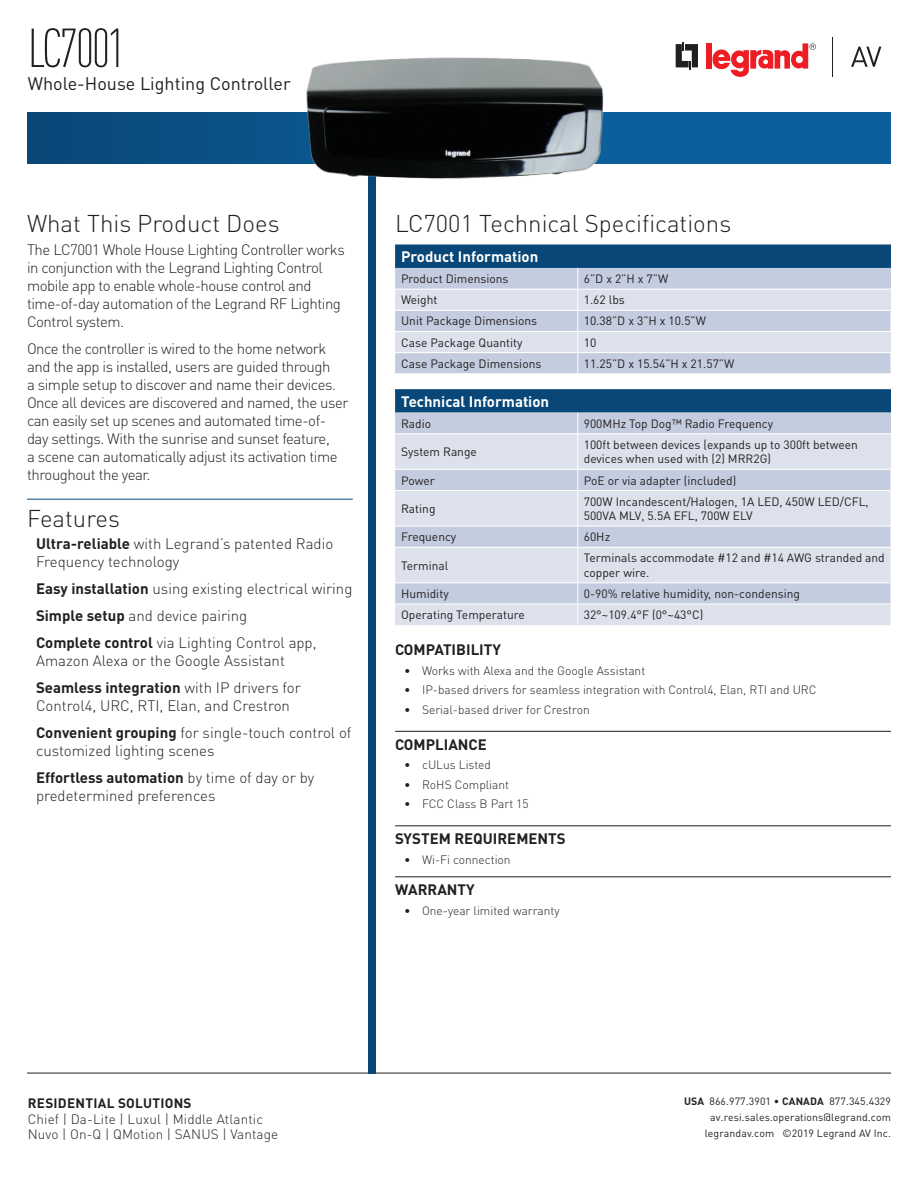
<style>
.page{position:relative;width:918px;height:1188px;background:#fff}
.page>*{position:absolute;margin:0;border:0;box-sizing:border-box;transform-origin:0 0}
.t1{font:300 condensed 54px "DINOT";letter-spacing:-.05em;color:#231f20}
.t2{font:300 24px "DINOT";color:#231f20}
.t3{font:18px "DINOT";color:#231f20}
.t4{font:300 15px/18px "DINOT";letter-spacing:-.03em;color:#231f20}
.t5{font:300 15px/27px "DINOT";color:#231f20}
.t6{font:700 15px "DINOT";color:#231f20}
.t7{font:700 15px "DINOT";color:#fff}
.t8{font:300 13.5px/15px "DINOT";letter-spacing:.01em;color:#231f20}
.t9{font:700 13.5px "DINOT";letter-spacing:.02em;color:#231f20}
.t10{font:12px/14.4px "DINOT";color:#231f20}
.t11{font:300 12px "DINOT";color:#231f20}
.t12{font:10.5px/15.6px "DINOT";letter-spacing:.01em;color:#231f20;text-align:right}
.s1{font-weight:700}
</style>
<div class="page">
<hr style="left:27px;top:1073px;width:864px;height:1px;background:#231f20">
<svg style="left:676px;top:42px;width:22px;height:27px"></svg>
<div style="left:706px;top:43px;width:6px;height:26px;background:#ee1d23"></div>
<svg style="left:713px;top:43px;width:103px;height:34px"></svg>
<hr style="left:832px;top:37px;width:1px;height:40px;background:#231f20">
<svg style="left:851px;top:47px;width:30px;height:20px"></svg>
<svg style="left:27px;top:113px;width:864px;height:51px;background:#0a568e"></svg>
<div style="left:368px;top:166px;width:7px;height:907px;background:#084777"></div>
<hr style="left:395px;top:731px;width:496px;height:1px;background:#231f20">
<hr style="left:395px;top:825px;width:496px;height:1px;background:#231f20">
<hr style="left:395px;top:876px;width:496px;height:1px;background:#231f20">
<svg style="left:395px;top:244px;width:496px;height:129px;background:#a9bad0"></svg>
<hr style="left:395px;top:310px;width:183px;height:1px;background:#fff">
<hr style="left:578px;top:310px;width:313px;height:1px;background:#fff">
<hr style="left:395px;top:331px;width:183px;height:1px;background:#fff">
<hr style="left:578px;top:331px;width:313px;height:1px;background:#fff">
<hr style="left:395px;top:352px;width:183px;height:1px;background:#fff">
<hr style="left:578px;top:352px;width:313px;height:1px;background:#fff">
<svg style="left:395px;top:434px;width:496px;height:191px;background:#d4dae7"></svg>
<svg style="left:395px;top:389px;width:496px;height:44px;background:#6186a8"></svg>
<hr style="left:577px;top:434px;width:1px;height:35px;background:#fff">
<svg style="left:577px;top:470px;width:1px;height:20px"></svg>
<hr style="left:577px;top:491px;width:1px;height:35px;background:#fff">
<svg style="left:577px;top:527px;width:1px;height:20px"></svg>
<hr style="left:577px;top:548px;width:1px;height:34px;background:#fff">
<svg style="left:577px;top:583px;width:1px;height:42px"></svg>
<hr style="left:395px;top:469px;width:183px;height:1px;background:#fff">
<hr style="left:578px;top:469px;width:313px;height:1px;background:#fff">
<hr style="left:395px;top:490px;width:183px;height:1px;background:#fff">
<hr style="left:578px;top:490px;width:313px;height:1px;background:#fff">
<hr style="left:395px;top:526px;width:183px;height:1px;background:#fff">
<hr style="left:578px;top:526px;width:313px;height:1px;background:#fff">
<hr style="left:395px;top:547px;width:183px;height:1px;background:#fff">
<hr style="left:578px;top:547px;width:313px;height:1px;background:#fff">
<hr style="left:395px;top:582px;width:183px;height:1px;background:#fff">
<hr style="left:578px;top:582px;width:313px;height:1px;background:#fff">
<hr style="left:395px;top:604px;width:183px;height:1px;background:#fff">
<hr style="left:578px;top:604px;width:313px;height:1px;background:#fff">
<hr style="left:27px;top:499px;width:326px;height:1px;background:#084777">
<img style="left:295px;top:57px;width:328px;height:144px">
<h1 class="t1" style="left:28px;top:11px;width:100px">LC7001</h1>
<h3 class="t3" style="left:28px;top:72px;width:264px">Whole-House Lighting Controller</h3>
<h2 class="t2" style="left:27px;top:207px;width:254px">What This Product Does</h2>
<p class="t4" style="left:27px;top:240px;width:319px">The LC7001 Whole House Lighting Controller works in conjunction with the Legrand Lighting Control mobile app to enable whole-house control and time-of-day automation of the Legrand RF Lighting Control system.</p>
<p class="t4" style="left:27px;top:339px;width:323px">Once the controller is wired to the home network and the app is installed, users are guided through<br>a simple setup to discover and name their devices.<br>Once all devices are discovered and named, the user can easily set up scenes and automated time-of&shy;day settings. With the sunrise and sunset feature,<br>a scene can automatically adjust its activation time throughout the year.</p>
<h2 class="t2" style="left:27px;top:502px;width:94px">Features</h2>
<p class="t5" style="left:36px;top:534px;width:299px;line-height:18px"><span class="s1">Ultra-reliable</span> with Legrand’s patented Radio<br>Frequency technology</p>
<p class="t5" style="left:36px;top:575px;width:318px"><span class="s1">Easy installation</span> using existing electrical wiring<br><span class="s1">Simple setup</span> and device pairing<br><span class="s1">Complete control</span> via Lighting Control app,</p>
<p class="t5" style="left:36px;top:647px;width:266px">Amazon Alexa or the Google Assistant<br><span class="s1">Seamless integration</span> with IP drivers for</p>
<p class="t5" style="left:36px;top:692px;width:317px">Control4, URC, RTI, Elan, and Crestron<br><span class="s1">Convenient grouping</span> for single-touch control of</p>
<p class="t5" style="left:36px;top:737px;width:280px">customized lighting scenes<br><span class="s1">Effortless automation</span> by time of day or by</p>
<p class="t5" style="left:36px;top:782px;width:181px">predetermined preferences</p>
<h2 class="t2" style="left:395px;top:207px;width:338px">LC7001 Technical Specifications</h2>
<p class="t7" style="left:401px;top:246px;width:139px">Product Information</p>
<p class="t10" style="left:401px;top:271px;width:109px">Product Dimensions</p>
<p class="t10" style="left:584px;top:271px;width:86px">6”D x 2”H x 7”W</p>
<p class="t10" style="left:401px;top:292px;width:38px">Weight</p>
<p class="t10" style="left:584px;top:292px;width:43px">1.62 lbs</p>
<p class="t10" style="left:401px;top:313px;width:137px">Unit Package Dimensions</p>
<p class="t10" style="left:584px;top:313px;width:124px">10.38”D x 3”H x 10.5”W</p>
<p class="t10" style="left:401px;top:335px;width:123px">Case Package Quantity</p>
<p class="t10" style="left:584px;top:335px;width:14px">10</p>
<p class="t10" style="left:401px;top:356px;width:142px">Case Package Dimensions</p>
<p class="t10" style="left:584px;top:356px;width:152px">11.25”D x 15.54”H x 21.57”W</p>
<p class="t7" style="left:401px;top:391px;width:150px">Technical Information</p>
<p class="t10" style="left:401px;top:416px;width:32px">Radio</p>
<p class="t10" style="left:584px;top:416px;width:191px">900MHz Top Dog™ Radio Frequency</p>
<p class="t10" style="left:401px;top:444px;width:77px">System Range</p>
<p class="t10" style="left:584px;top:437px;width:276px">100ft between devices (expands up to 300ft between devices when used with (2) MRR2G)</p>
<p class="t10" style="left:401px;top:473px;width:35px">Power</p>
<p class="t10" style="left:584px;top:473px;width:154px">PoE or via adapter (included)</p>
<p class="t10" style="left:401px;top:501px;width:36px">Rating</p>
<p class="t10" style="left:584px;top:494px;width:286px">700W Incandescent/Halogen, 1A LED, 450W LED/CFL,<br>500VA MLV, 5.5A EFL, 700W ELV</p>
<p class="t10" style="left:401px;top:529px;width:57px">Frequency</p>
<p class="t10" style="left:584px;top:529px;width:28px">60Hz</p>
<p class="t10" style="left:401px;top:558px;width:49px">Terminal</p>
<p class="t10" style="left:584px;top:550px;width:303px">Terminals accommodate #12 and #14 AWG stranded and copper wire.</p>
<p class="t10" style="left:401px;top:586px;width:49px">Humidity</p>
<p class="t10" style="left:584px;top:586px;width:218px">0-90% relative humidity, non-condensing</p>
<p class="t10" style="left:401px;top:607px;width:125px">Operating Temperature</p>
<p class="t10" style="left:584px;top:607px;width:121px">32°~109.4°F (0°~43°C)</p>
<p class="t6" style="left:395px;top:640px;width:107px">COMPATIBILITY</p>
<p class="t11" style="left:404px;top:662px;width:243px">• Works with Alexa and the Google Assistant</p>
<p class="t11" style="left:404px;top:682px;width:414px">• IP-based drivers for seamless integration with Control4, Elan, RTI and URC</p>
<p class="t11" style="left:404px;top:701px;width:187px">• Serial-based driver for Crestron</p>
<p class="t6" style="left:395px;top:734px;width:93px">COMPLIANCE</p>
<p class="t11" style="left:404px;top:757px;width:88px">• cULus Listed</p>
<p class="t11" style="left:404px;top:776px;width:107px">• RoHS Compliant</p>
<p class="t11" style="left:404px;top:796px;width:126px">• FCC Class B Part 15</p>
<p class="t6" style="left:395px;top:829px;width:172px">SYSTEM REQUIREMENTS</p>
<p class="t11" style="left:404px;top:851px;width:108px">• Wi-Fi connection</p>
<p class="t6" style="left:395px;top:880px;width:81px">WARRANTY</p>
<p class="t11" style="left:404px;top:902px;width:157px">• One-year limited warranty</p>
<p class="t9" style="left:28px;top:1094px;width:165px">RESIDENTIAL SOLUTIONS</p>
<p class="t8" style="left:28px;top:1111px;width:252px">Chief | Da-Lite | Luxul | Middle Atlantic<br>Nuvo | On-Q | QMotion | SANUS | Vantage</p>
<p class="t12" style="left:684px;top:1093px;width:208px"><span class="s1">USA</span> 866.977.3901 • <span class="s1">CANADA</span> 877.345.4329 av.resi.sales.operations@legrand.com legrandav.com ©2019 Legrand AV Inc.</p>
</div>
